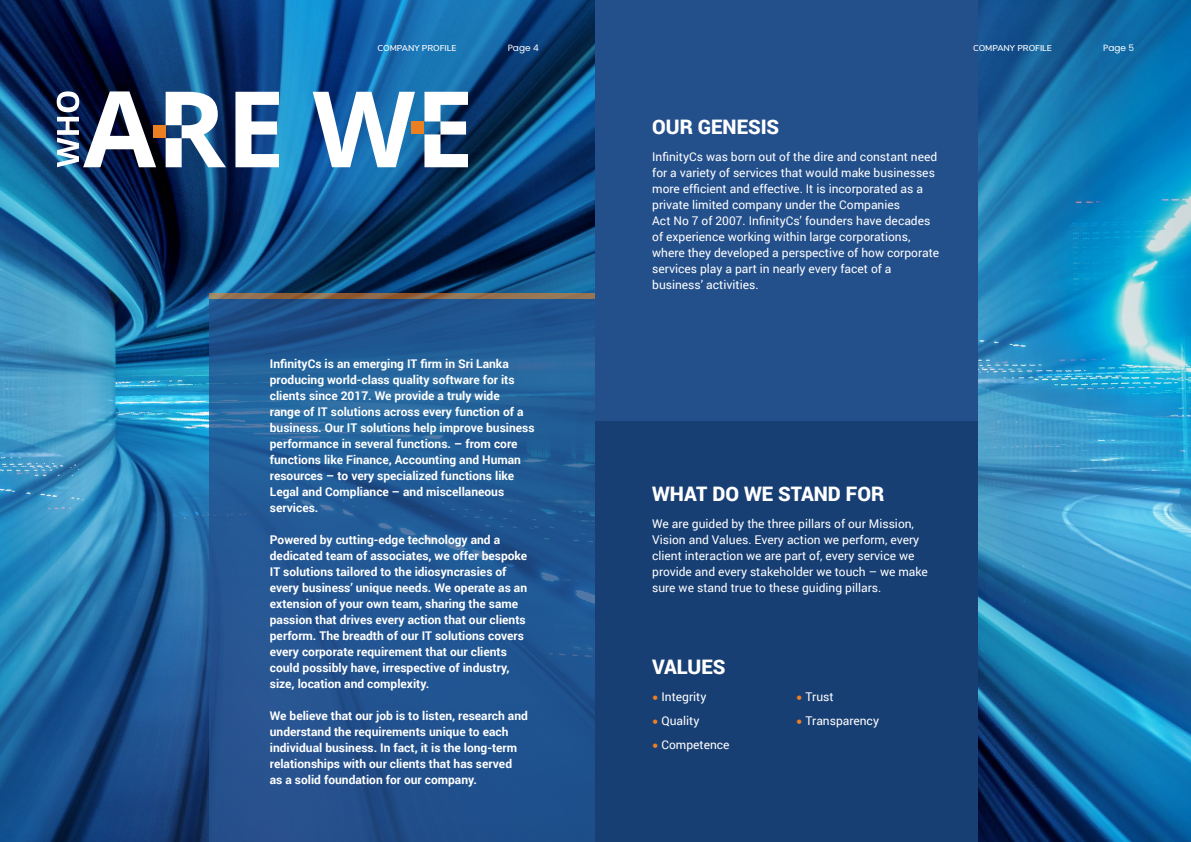
<style>
.page{position:relative;width:1191px;height:842px;background:#fff}
.page>*{position:absolute;margin:0;border:0;box-sizing:border-box;transform-origin:0 0}
.t1{font:900 20px "Roboto";color:#fff}
.t2{font:700 12px/16px "Roboto";color:#fff}
.t3{font:12px/16px "Roboto";color:#fff}
.t4{font:9px "Poppins";color:#fff}
.t5{font:600 8.5px "Nunito Sans";color:#fff}
.s1{font-family:"Nunito Sans";font-weight:300;color:#ed7f23}
</style>
<div class="page">
<img style="left:978px;top:0;width:213px;height:842px">
<img style="left:0;top:0;width:595px;height:842px">
<svg style="left:209px;top:299px;width:386px;height:543px;background:#225792"></svg>
<svg style="left:209px;top:293px;width:386px;height:6px;background:#936b48"></svg>
<div style="left:411px;top:121px;width:13px;height:13px;background:#ed7f23"></div>
<div style="left:153px;top:125px;width:13px;height:13px;background:#ed7f23"></div>
<svg style="left:57px;top:91px;width:99px;height:76px"></svg>
<svg style="left:166px;top:92px;width:60px;height:75px"></svg>
<svg style="left:235px;top:92px;width:44px;height:75px"></svg>
<svg style="left:313px;top:92px;width:102px;height:75px"></svg>
<svg style="left:424px;top:92px;width:44px;height:75px"></svg>
<div style="left:595px;top:0;width:383px;height:421px;background:#234f8b"></div>
<div style="left:595px;top:421px;width:383px;height:421px;background:#183f74"></div>
<p class="t5" style="left:377px;top:41px;width:80px">COMPANY PROFILE</p>
<p class="t4" style="left:508px;top:43px;width:33px">Page 4</p>
<p class="t5" style="left:973px;top:41px;width:80px">COMPANY PROFILE</p>
<p class="t4" style="left:1103px;top:43px;width:33px">Page 5</p>
<h1 class="t1" style="left:652px;top:113px;width:129px">OUR GENESIS</h1>
<p class="t2" style="left:270px;top:356px;width:266px">InfinityCs is an emerging IT firm in Sri Lanka producing world-class quality software for its clients since 2017. We provide a truly wide<br>range of IT solutions across every function of a business. Our IT solutions help improve business performance in several functions. – from core functions like Finance, Accounting and Human resources – to very specialized functions like Legal and Compliance – and miscellaneous services.</p>
<p class="t2" style="left:270px;top:532px;width:259px">Powered by cutting-edge technology and a dedicated team of associates, we offer bespoke IT solutions tailored to the idiosyncrasies of every business’ unique needs. We operate as an extension of your own team, sharing the same passion that drives every action that our clients perform. The breadth of our IT solutions covers every corporate requirement that our clients could possibly have, irrespective of industry, size, location and complexity.</p>
<p class="t2" style="left:270px;top:708px;width:259px">We believe that our job is to listen, research and understand the requirements unique to each individual business. In fact, it is the long-term relationships with our clients that has served<br>as a solid foundation for our company.</p>
<p class="t3" style="left:652px;top:148px;width:288px">InfinityCs was born out of the dire and constant need for a variety of services that would make businesses more efficient and effective. It is incorporated as a private limited company under the Companies<br>Act No 7 of 2007. InfinityCs’ founders have decades of experience working within large corporations, where they developed a perspective of how corporate services play a part in nearly every facet of a business’ activities.</p>
<h1 class="t1" style="left:652px;top:480px;width:233px">WHAT DO WE STAND FOR</h1>
<p class="t3" style="left:652px;top:516px;width:277px">We are guided by the three pillars of our Mission, Vision and Values. Every action we perform, every client interaction we are part of, every service we provide and every stakeholder we touch – we make sure we stand true to these guiding pillars.</p>
<h1 class="t1" style="left:652px;top:653px;width:75px">VALUES</h1>
<p class="t3" style="left:652px;top:688px;width:56px"><span class="s1">•</span> Integrity</p>
<p class="t3" style="left:796px;top:688px;width:39px"><span class="s1">•</span> Trust</p>
<p class="t3" style="left:652px;top:712px;width:49px"><span class="s1">•</span> Quality</p>
<p class="t3" style="left:796px;top:712px;width:84px"><span class="s1">•</span> Transparency</p>
<p class="t3" style="left:652px;top:736px;width:79px"><span class="s1">•</span> Competence</p>
</div>
